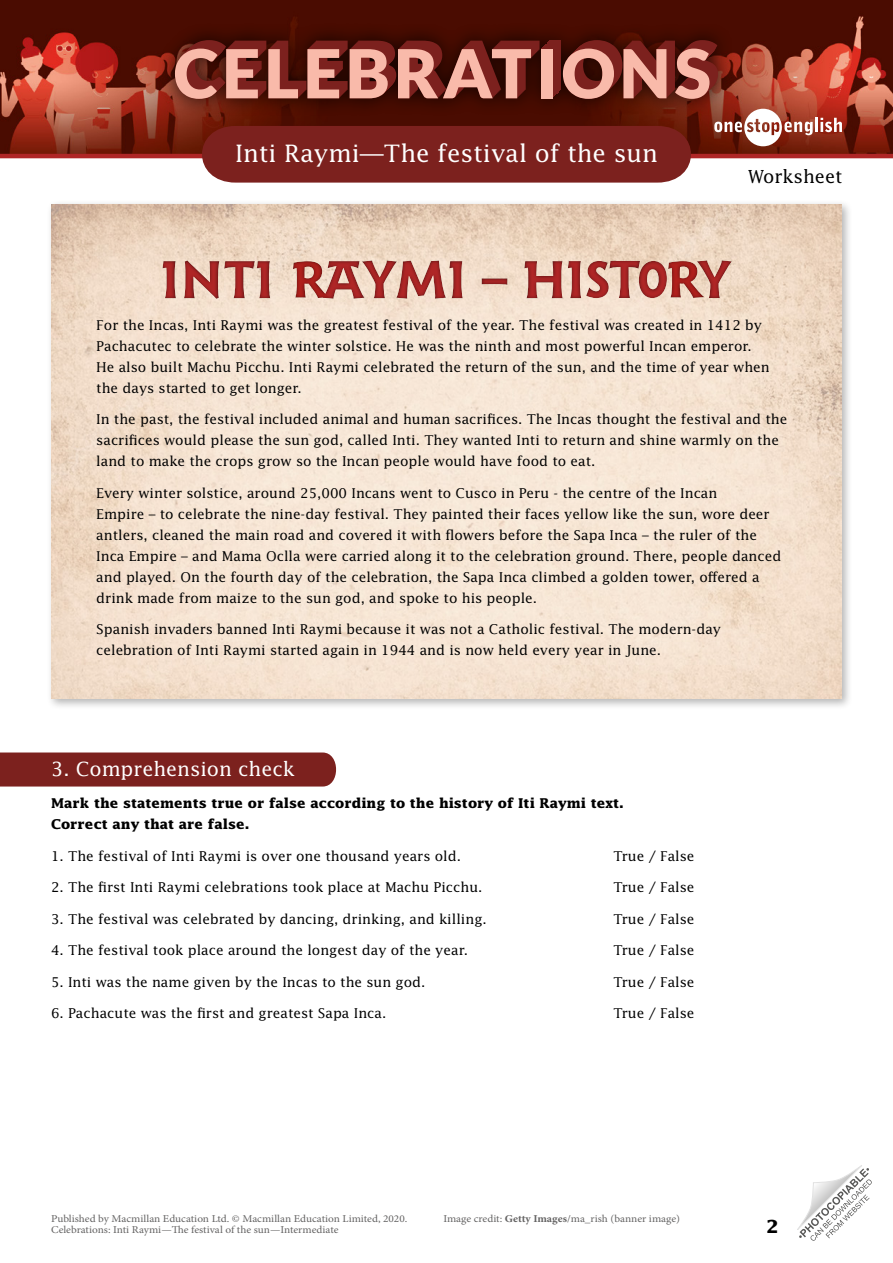
<style>
.page{position:relative;width:893px;height:1263px;background:#fff}
.page>*{position:absolute;margin:0;border:0;box-sizing:border-box;transform-origin:0 0}
.t1{font:24px "Lucida Std";color:#fff}
.TN___WS_-_Subheading{font:19.5px "Lucida Std";color:#fff}
.t2{font:18px "Lucida Std";color:#000}
.t3{font:700 18px "Lucida Std";color:#000}
.WS_-_9pt_body{font:13.5px/21px "Lucida Std";color:#000}
.WS_-_9pt_rubric{font:700 13.5px "Lucida Std";color:#000}
.t4{font:10.5px "Minion Pro";color:#646363;scale:1.08 1}
.s1{font-weight:700}
</style>
<div class="page">
<img style="left:0;top:0;width:893px;height:154px">
<div style="left:157px;top:22px;width:578px;height:95px;background:#000;opacity:.75"></div>
<div style="left:549px;top:41px;width:12px;height:49px;background:#7c211e"></div>
<div style="left:548px;top:41px;width:12px;height:50px;background:#7c211e"></div>
<div style="left:548px;top:42px;width:11px;height:50px;background:#7c211e"></div>
<div style="left:547px;top:43px;width:11px;height:49px;background:#7c211e"></div>
<div style="left:546px;top:44px;width:11px;height:49px;background:#7c211e"></div>
<div style="left:545px;top:45px;width:12px;height:49px;background:#7c211e"></div>
<div style="left:544px;top:46px;width:12px;height:49px;background:#7c211e"></div>
<div style="left:543px;top:47px;width:12px;height:49px;background:#7c211e"></div>
<div style="left:542px;top:47px;width:12px;height:50px;background:#7c211e"></div>
<svg style="left:552px;top:49px;width:1px;height:48px"></svg>
<svg style="left:175px;top:40px;width:365px;height:59px;background:#98554c"></svg>
<div style="left:541px;top:49px;width:11px;height:49px;background:#f9baaa"></div>
<svg style="left:563px;top:40px;width:155px;height:59px;background:#9d594f"></svg>
<svg style="left:714px;top:109px;width:99px;height:37px"></svg>
<hr style="left:815px;top:118px;width:3px;height:14px;background:#fff">
<svg style="left:820px;top:118px;width:22px;height:14px"></svg>
<svg style="left:797px;top:1165px;width:75px;height:76px"></svg>
<hr style="left:0;top:154px;width:893px;height:4px;background:#af2626">
<svg style="left:191px;top:126px;width:511px;height:57px;background:#802925"></svg>
<div style="left:46px;top:199px;width:806px;height:511px;background:#000;opacity:.3"></div>
<img style="left:51px;top:204px;width:791px;height:495px">
<div style="left:0;top:752px;width:337px;height:34px;background:#7c211e"></div>
<div style="left:138px;top:241px;width:449px;height:60px;background:#000;opacity:.6"></div>
<div style="left:655px;top:251px;width:62px;height:49px;background:#f0dbc9"></div>
<div style="left:553px;top:250px;width:41px;height:49px;background:#f1dbc5"></div>
<div style="left:572px;top:250px;width:50px;height:48px;background:#efd8c2"></div>
<div style="left:595px;top:250px;width:58px;height:49px;background:#000;opacity:.6"></div>
<div style="left:624px;top:249px;width:55px;height:50px;background:#000;opacity:.6"></div>
<svg style="left:163px;top:260px;width:519px;height:39px;background:#cf9186"></svg>
<div style="left:682px;top:250px;width:61px;height:49px;background:#000;opacity:.6"></div>
<h1 class="t1" style="left:235px;top:139px;width:424px">Inti Raymi—The festival of the sun</h1>
<h3 class="t2" style="left:748px;top:165px;width:96px">Worksheet</h3>
<p class="WS_-_9pt_body" style="left:96px;top:314px;width:675px">For the Incas, Inti Raymi was the greatest festival of the year. The festival was created in 1412 by Pachacutec to celebrate the winter solstice. He was the ninth and most powerful Incan emperor.<br>He also built Machu Picchu. Inti Raymi celebrated the return of the sun, and the time of year when the days started to get longer.</p>
<p class="WS_-_9pt_body" style="left:96px;top:408px;width:692px">In the past, the festival included animal and human sacrifices. The Incas thought the festival and the sacrifices would please the sun god, called Inti. They wanted Inti to return and shine warmly on the land to make the crops grow so the Incan people would have food to eat.</p>
<p class="WS_-_9pt_body" style="left:96px;top:482px;width:687px">Every winter solstice, around 25,000 Incans went to Cusco in Peru - the centre of the Incan<br>Empire – to celebrate the nine-day festival. They painted their faces yellow like the sun, wore deer antlers, cleaned the main road and covered it with flowers before the Sapa Inca – the ruler of the Inca Empire – and Mama Oclla were carried along it to the celebration ground. There, people danced and played. On the fourth day of the celebration, the Sapa Inca climbed a golden tower, offered a drink made from maize to the sun god, and spoke to his people.</p>
<p class="WS_-_9pt_body" style="left:96px;top:618px;width:626px">Spanish invaders banned Inti Raymi because it was not a Catholic festival. The modern-day celebration of Inti Raymi started again in 1944 and is now held every year in June.</p>
<p class="TN___WS_-_Subheading" style="left:51px;top:757px;width:245px">3. Comprehension check</p>
<p class="WS_-_9pt_rubric" style="left:51px;top:795px;width:574px">Mark the statements true or false according to the history of Iti Raymi text.</p>
<p class="WS_-_9pt_rubric" style="left:51px;top:816px;width:200px">Correct any that are false.</p>
<p class="WS_-_9pt_body" style="left:51px;top:845px;width:411px">1. The festival of Inti Raymi is over one thousand years old.</p>
<p class="WS_-_9pt_body" style="left:614px;top:845px;width:82px">True / False</p>
<p class="WS_-_9pt_body" style="left:51px;top:876px;width:433px">2. The first Inti Raymi celebrations took place at Machu Picchu.</p>
<p class="WS_-_9pt_body" style="left:614px;top:876px;width:82px">True / False</p>
<p class="WS_-_9pt_body" style="left:51px;top:908px;width:437px">3. The festival was celebrated by dancing, drinking, and killing.</p>
<p class="WS_-_9pt_body" style="left:614px;top:908px;width:82px">True / False</p>
<p class="WS_-_9pt_body" style="left:51px;top:939px;width:418px">4. The festival took place around the longest day of the year.</p>
<p class="WS_-_9pt_body" style="left:614px;top:939px;width:82px">True / False</p>
<p class="WS_-_9pt_body" style="left:51px;top:971px;width:376px">5. Inti was the name given by the Incas to the sun god.</p>
<p class="WS_-_9pt_body" style="left:614px;top:971px;width:82px">True / False</p>
<p class="WS_-_9pt_body" style="left:51px;top:1002px;width:337px">6. Pachacute was the first and greatest Sapa Inca.</p>
<p class="WS_-_9pt_body" style="left:614px;top:1002px;width:82px">True / False</p>
<p class="t4" style="left:51px;top:1212px;width:331px">Published by Macmillan Education Ltd. © Macmillan Education Limited, 2020.</p>
<p class="t4" style="left:443px;top:1212px;width:221px">Image credit: <span class="s1">Getty Images</span>/ma_rish (banner image)</p>
<p class="t4" style="left:51px;top:1222px;width:268px">Celebrations: Inti Raymi—The festival of the sun—Intermediate</p>
<h3 class="t3" style="left:766px;top:1215px;width:14px">2</h3>
</div>
